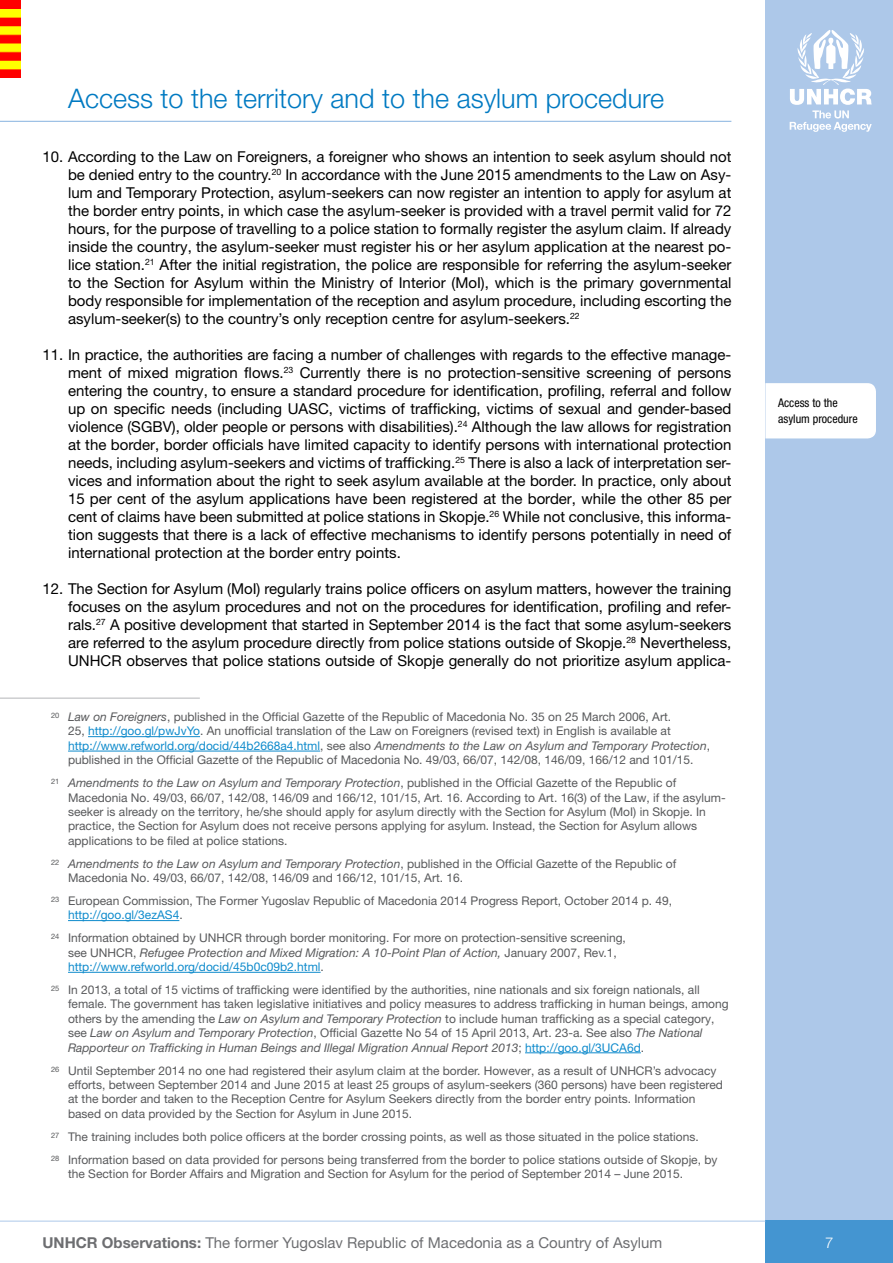
<style>
.page{position:relative;width:893px;height:1263px;background:#fff}
.page>*{position:absolute;margin:0;border:0;box-sizing:border-box;transform-origin:0 0}
.t1{font:300 27px "Helvetica Neue CE";color:#007ac2}
.t2{font:15px/18px "Helvetica Neue CE";color:#000;text-align:justify}
.t3{font:15px "Helvetica Neue CE";color:#6d6e71}
.t4{font:300 15px "Helvetica Neue CE";color:#fff}
.t5{font:12px/14.4px "Helvetica Neue CE";color:#58595b}
.t6{font:condensed 12px/16.5px "Helvetica Neue CE";color:#000}
.s1{font-style:italic}
.s2{color:#0f8bcc}
.s3{font-weight:700}
</style>
<div class="page">
<div style="left:765px;top:0;width:128px;height:1263px;background:#adc8e9"></div>
<svg style="left:790px;top:30px;width:82px;height:102px"></svg>
<img style="left:0;top:0;width:21px;height:78px">
<div style="left:765px;top:383px;width:111px;height:55px;background:#fff"></div>
<hr style="left:0;top:121px;width:731px;height:1px;background:#94bae3">
<hr style="left:0;top:697px;width:200px;height:2px;background:#bcbec0">
<hr style="left:88px;top:736px;width:112px;height:1px;background:#0f8bcc">
<hr style="left:68px;top:751px;width:252px;height:1px;background:#0f8bcc">
<hr style="left:68px;top:920px;width:111px;height:1px;background:#0f8bcc">
<hr style="left:68px;top:972px;width:253px;height:1px;background:#0f8bcc">
<hr style="left:525px;top:1052px;width:116px;height:1px;background:#0f8bcc">
<div style="left:765px;top:1220px;width:128px;height:43px;background:#4495d1"></div>
<hr style="left:0;top:1221px;width:765px;height:1px;background:#adc8e9">
<h1 class="t1" style="left:68px;top:82px;width:598px">Access to the territory and to the asylum procedure</h1>
<p class="t2" style="left:68px;top:148px;width:665px;text-indent:-26px">10. According to the Law on Foreigners, a foreigner who shows an intention to seek asylum should not be denied entry to the country.<sup>20</sup> In accordance with the June 2015 amendments to the Law on Asy&shy;lum and Temporary Protection, asylum-seekers can now register an intention to apply for asylum at the border entry points, in which case the asylum-seeker is provided with a travel permit valid for 72 hours, for the purpose of travelling to a police station to formally register the asylum claim. If already inside the country, the asylum-seeker must register his or her asylum application at the nearest po&shy;lice station.<sup>21</sup> After the initial registration, the police are responsible for referring the asylum-seeker to the Section for Asylum within the Ministry of Interior (MoI), which is the primary governmental body responsible for implementation of the reception and asylum procedure, including escorting the asylum-seeker(s) to the country’s only reception centre for asylum-seekers.<sup>22</sup></p>
<p class="t2" style="left:68px;top:346px;width:665px;text-indent:-26px">11. In practice, the authorities are facing a number of challenges with regards to the effective manage&shy;ment of mixed migration flows.<sup>23</sup> Currently there is no protection-sensitive screening of persons entering the country, to ensure a standard procedure for identification, profiling, referral and follow up on specific needs (including UASC, victims of trafficking, victims of sexual and gender-based violence (SGBV), older people or persons with disabilities).<sup>24</sup> Although the law allows for registration at the border, border officials have limited capacity to identify persons with international protection needs, including asylum-seekers and victims of trafficking.<sup>25</sup> There is also a lack of interpretation ser&shy;vices and information about the right to seek asylum available at the border. In practice, only about 15 per cent of the asylum applications have been registered at the border, while the other 85 per cent of claims have been submitted at police stations in Skopje.<sup>26</sup> While not conclusive, this informa&shy;tion suggests that there is a lack of effective mechanisms to identify persons potentially in need of international protection at the border entry points.</p>
<p class="t2" style="left:68px;top:580px;width:665px;text-indent:-26px">12. The Section for Asylum (MoI) regularly trains police officers on asylum matters, however the training focuses on the asylum procedures and not on the procedures for identification, profiling and refer&shy;rals.<sup>27</sup> A positive development that started in September 2014 is the fact that some asylum-seekers are referred to the asylum procedure directly from police stations outside of Skopje.<sup>28</sup> Nevertheless, UNHCR observes that police stations outside of Skopje generally do not prioritize asylum applica-</p>
<p class="t5" style="left:68px;top:710px;width:643px;text-indent:-17px"><sup>20</sup> <span class="s1">Law on Foreigners</span>, published in the Official Gazette of the Republic of Macedonia No. 35 on 25 March 2006, Art.<br>25, <span class="s2">http://goo.gl/pwJvYo</span>. An unofficial translation of the Law on Foreigners (revised text) in English is available at <span class="s2">http://www.refworld.org/docid/44b2668a4.html</span>, see also <span class="s1">Amendments to the Law on Asylum and Temporary Protection</span>, published in the Official Gazette of the Republic of Macedonia No. 49/03, 66/07, 142/08, 146/09, 166/12 and 101/15.</p>
<p class="t5" style="left:68px;top:776px;width:659px;text-indent:-17px"><sup>21</sup> <span class="s1">Amendments to the Law on Asylum and Temporary Protection</span>, published in the Official Gazette of the Republic of Macedonia No. 49/03, 66/07, 142/08, 146/09 and 166/12, 101/15, Art. 16. According to Art. 16(3) of the Law, if the asylum&shy;seeker is already on the territory, he/she should apply for asylum directly with the Section for Asylum (MoI) in Skopje. In practice, the Section for Asylum does not receive persons applying for asylum. Instead, the Section for Asylum allows applications to be filed at police stations.</p>
<p class="t5" style="left:68px;top:856px;width:610px;text-indent:-17px"><sup>22</sup> <span class="s1">Amendments to the Law on Asylum and Temporary Protection</span>, published in the Official Gazette of the Republic of<br>Macedonia No. 49/03, 66/07, 142/08, 146/09 and 166/12, 101/15, Art. 16.</p>
<p class="t5" style="left:68px;top:893px;width:606px;text-indent:-17px"><sup>23</sup> European Commission, The Former Yugoslav Republic of Macedonia 2014 Progress Report, October 2014 p. 49, <span class="s2">http://goo.gl/3ezAS4</span>.</p>
<p class="t5" style="left:68px;top:931px;width:559px;text-indent:-17px"><sup>24</sup> Information obtained by UNHCR through border monitoring. For more on protection-sensitive screening, see UNHCR, <span class="s1">Refugee Protection and Mixed Migration: A 10-Point Plan of Action,</span> January 2007, Rev.1, <span class="s2">http://www.refworld.org/docid/45b0c09b2.html</span>.</p>
<p class="t5" style="left:68px;top:982px;width:662px;text-indent:-17px"><sup>25</sup> In 2013, a total of 15 victims of trafficking were identified by the authorities, nine nationals and six foreign nationals, all female. The government has taken legislative initiatives and policy measures to address trafficking in human beings, among others by the amending the <span class="s1">Law on Asylum and Temporary Protection</span> to include human trafficking as a special category, see <span class="s1">Law on Asylum and Temporary Protection</span>, Official Gazette No 54 of 15 April 2013, Art. 23-a. See also <span class="s1">The National Rapporteur on Trafficking in Human Beings and Illegal Migration Annual Report 2013</span>; <span class="s2">http://goo.gl/3UCA6d</span>.</p>
<p class="t5" style="left:68px;top:1063px;width:656px;text-indent:-17px"><sup>26</sup> Until September 2014 no one had registered their asylum claim at the border. However, as a result of UNHCR’s advocacy efforts, between September 2014 and June 2015 at least 25 groups of asylum-seekers (360 persons) have been registered at the border and taken to the Reception Centre for Asylum Seekers directly from the border entry points. Information based on data provided by the Section for Asylum in June 2015.</p>
<p class="t5" style="left:51px;top:1125px;width:668px;line-height:23px"><sup>27</sup> The training includes both police officers at the border crossing points, as well as those situated in the police stations.<br><sup>28</sup> Information based on data provided for persons being transferred from the border to police stations outside of Skopje, by</p>
<p class="t5" style="left:68px;top:1166px;width:617px">the Section for Border Affairs and Migration and Section for Asylum for the period of September 2014 – June 2015.</p>
<p class="t6" style="left:778px;top:395px;width:81px">Access to the asylum procedure</p>
<p class="t3" style="left:43px;top:1233px;width:621px"><span class="s3">UNHCR Observations:</span> The former Yugoslav Republic of Macedonia as a Country of Asylum</p>
<p class="t4" style="left:825px;top:1233px;width:10px">7</p>
</div>
